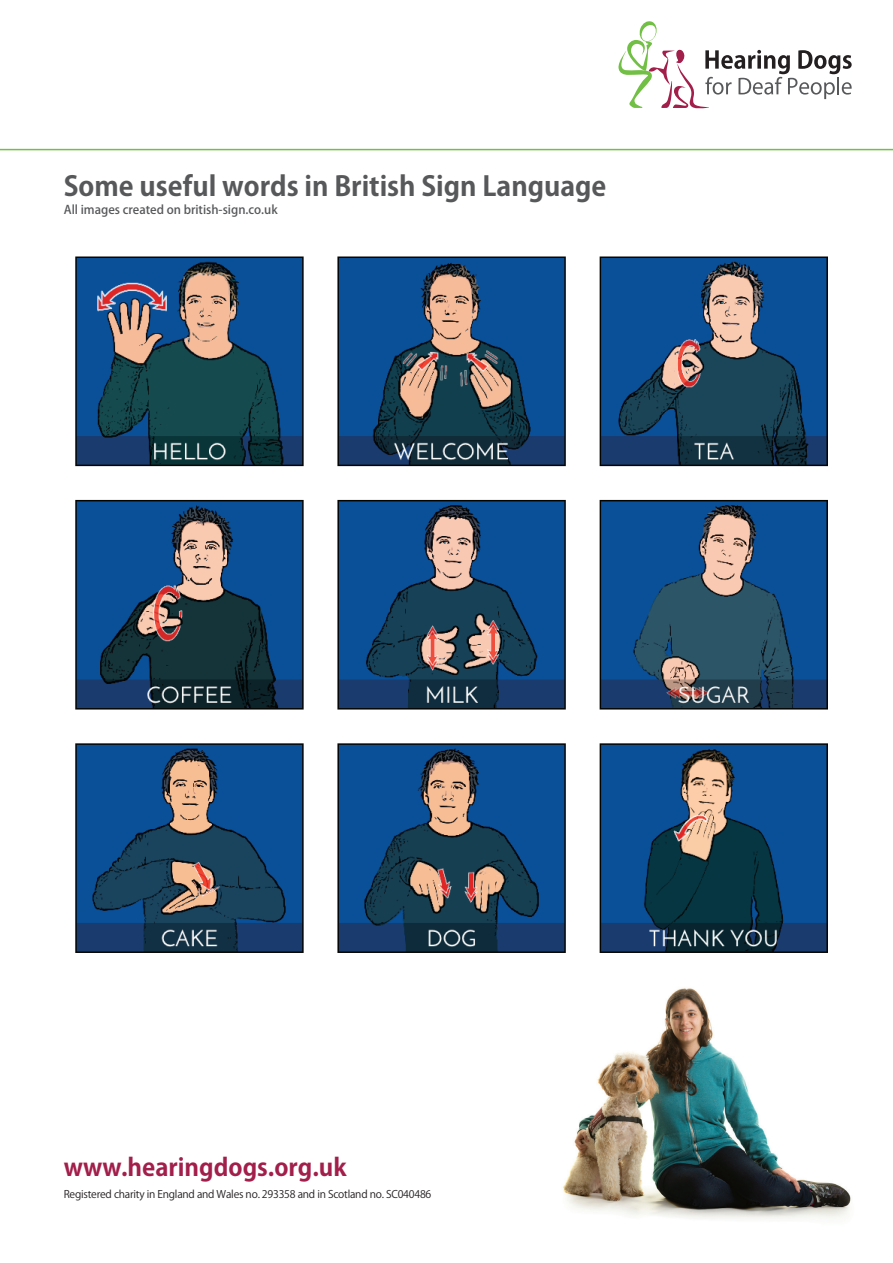
<style>
.page{position:relative;width:893px;height:1263px;background:#fff}
.page>*{position:absolute;margin:0;border:0;box-sizing:border-box;transform-origin:0 0}
.t1{font:700 27px "Koz Go Pro";color:#57585a}
.t2{font:700 24px "Koz Go Pro";color:#a21e4b}
.t3{font:500 12px "Koz Go Pro";color:#57585a}
.t4{font:10.5px "Koz Go Pro";letter-spacing:-.02em;color:#231f20}
</style>
<div class="page">
<img style="left:563px;top:988px;width:288px;height:231px">
<hr style="left:0;top:149px;width:893px;height:1px;background:#71bf44">
<img style="left:75px;top:256px;width:753px;height:697px">
<svg style="left:618px;top:21px;width:234px;height:87px"></svg>
<h1 class="t1" style="left:64px;top:169px;width:544px">Some useful words in British Sign Language</h1>
<p class="t3" style="left:64px;top:202px;width:215px">All images created on british-sign.co.uk</p>
<h2 class="t2" style="left:64px;top:1151px;width:284px">www.hearingdogs.org.uk</h2>
<p class="t4" style="left:64px;top:1187px;width:369px">Registered charity in England and Wales no. 293358 and in Scotland no. SC040486</p>
</div>
